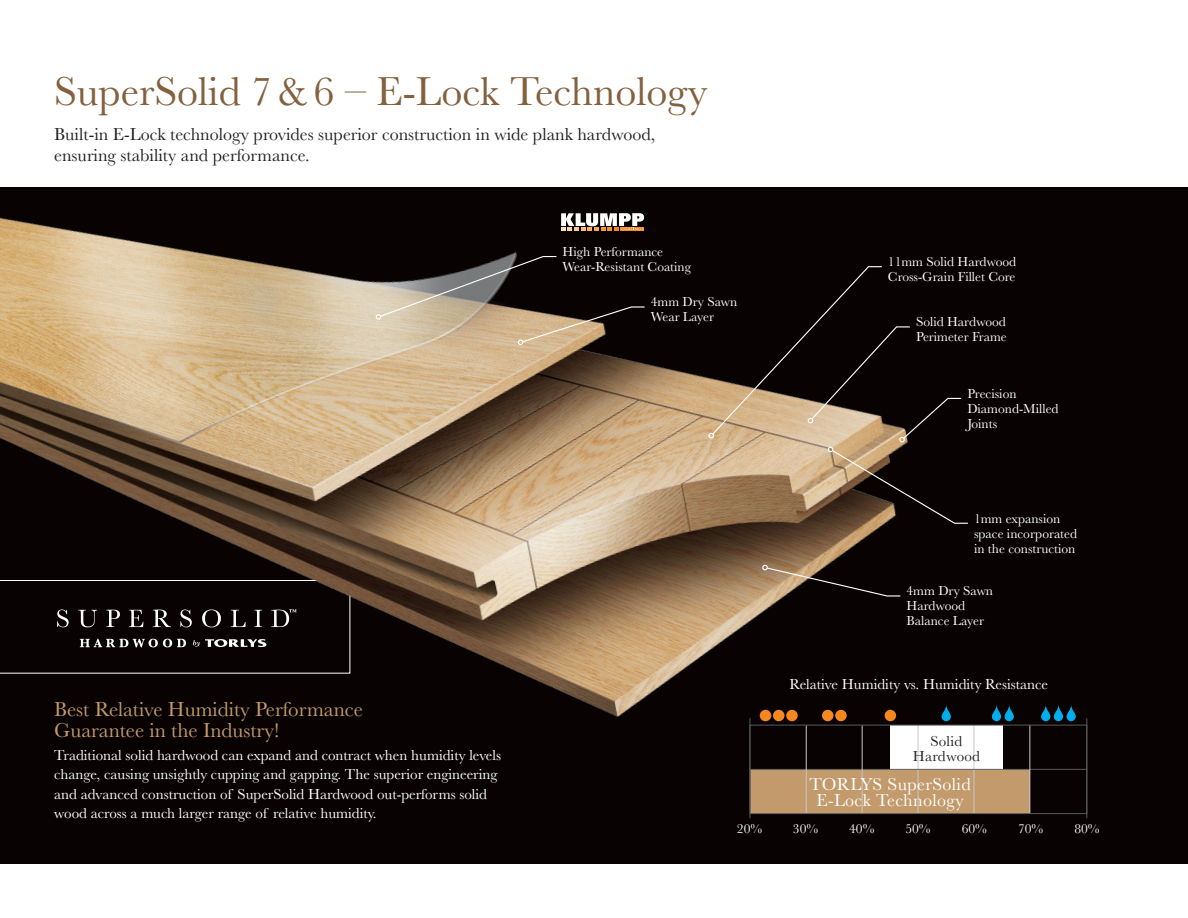
<style>
.page{position:relative;width:1188px;height:918px;background:#fff}
.page>*{position:absolute;margin:0;border:0;box-sizing:border-box;transform-origin:0 0}
.t1{font:42px "Baskerville";color:#83613f}
.t2{font:21px/21px "Baskerville";color:#c39a6b}
.t3{font:18px/21px "Baskerville";color:#231f20}
.t4{font:18px "Baskerville";letter-spacing:.02em;color:#fff}
.t5{font:15px/19.5px "Baskerville";color:#fff}
.t6{font:15px "Baskerville";letter-spacing:.02em;color:#231f20}
.t7{font:13.5px/15px "Baskerville";color:#fff}
</style>
<div class="page">
<div style="left:0;top:187px;width:1188px;height:677px;background:#080302"></div>
<img style="left:0;top:216px;width:897px;height:503px">
<svg style="left:376px;top:255px;width:270px;height:90px"></svg>
<svg style="left:708px;top:266px;width:260px;height:258px"></svg>
<svg style="left:762px;top:565px;width:139px;height:32px"></svg>
<div style="left:750px;top:769px;width:280px;height:45px;background:#c39a6b"></div>
<div style="left:890px;top:725px;width:113px;height:44px;background:#fff"></div>
<hr style="left:974px;top:725px;width:1px;height:89px;background:#c7c8ca">
<hr style="left:918px;top:725px;width:1px;height:89px;background:#c7c8ca">
<svg style="left:1041px;top:704px;width:9px;height:17px"></svg>
<svg style="left:1054px;top:704px;width:9px;height:17px"></svg>
<svg style="left:992px;top:704px;width:9px;height:17px"></svg>
<svg style="left:942px;top:704px;width:9px;height:17px"></svg>
<svg style="left:1066px;top:704px;width:10px;height:17px"></svg>
<svg style="left:1005px;top:704px;width:9px;height:17px"></svg>
<div style="left:773px;top:710px;width:11px;height:11px;background:#f5871f;border-radius:50%"></div>
<div style="left:835px;top:710px;width:12px;height:11px;background:#f5871f;border-radius:50%"></div>
<div style="left:885px;top:710px;width:11px;height:11px;background:#f5871f;border-radius:50%"></div>
<div style="left:760px;top:710px;width:11px;height:11px;background:#f5871f;border-radius:50%"></div>
<div style="left:822px;top:710px;width:11px;height:11px;background:#f5871f;border-radius:50%"></div>
<div style="left:786px;top:710px;width:12px;height:11px;background:#f5871f;border-radius:50%"></div>
<hr style="left:750px;top:769px;width:337px;height:1px;background:#57585a">
<hr style="left:806px;top:725px;width:1px;height:89px;background:#c7c8ca">
<hr style="left:1030px;top:725px;width:1px;height:89px;background:#c7c8ca">
<hr style="left:862px;top:725px;width:1px;height:89px;background:#c7c8ca">
<div style="left:750px;top:725px;width:337px;height:89px;border:1px solid #57585a"></div>
<hr style="left:1086px;top:718px;width:1px;height:100px;background:#57585a">
<hr style="left:750px;top:718px;width:1px;height:100px;background:#57585a">
<svg style="left:561px;top:213px;width:83px;height:18px"></svg>
<svg style="left:0;top:580px;width:350px;height:94px"></svg>
<p class="t1" style="left:54px;top:65px;width:655px">SuperSolid 7 &amp; 6 – E-Lock Technology</p>
<p class="t3" style="left:54px;top:124px;width:603px">Built-in E-Lock technology provides superior construction in wide plank hardwood, ensuring stability and performance.</p>
<p class="t7" style="left:563px;top:244px;width:130px">High Performance<br>Wear-Resistant Coating</p>
<p class="t7" style="left:888px;top:254px;width:130px">11mm Solid Hardwood<br>Cross-Grain Fillet Core</p>
<p class="t7" style="left:916px;top:315px;width:92px">Solid Hardwood<br>Perimeter Frame</p>
<p class="t7" style="left:651px;top:295px;width:88px">4mm Dry Sawn<br>Wear Layer</p>
<p class="t7" style="left:967px;top:386px;width:93px">Precision<br>Diamond-Milled<br>Joints</p>
<p class="t7" style="left:974px;top:511px;width:105px">1mm expansion space incorporated in the construction</p>
<p class="t7" style="left:907px;top:584px;width:88px">4mm Dry Sawn<br>Hardwood<br>Balance Layer</p>
<p class="t2" style="left:54px;top:699px;width:310px">Best Relative Humidity Performance<br>Guarantee in the Industry!</p>
<p class="t5" style="left:54px;top:746px;width:448px">Traditional solid hardwood can expand and contract when humidity levels change, causing unsightly cupping and gapping. The superior engineering and advanced construction of SuperSolid Hardwood out-performs solid wood across a much larger range of relative humidity.</p>
<p class="t5" style="left:790px;top:675px;width:260px">Relative Humidity vs. Humidity Resistance</p>
<p class="t6" style="left:930px;top:731px;width:33px">Solid</p>
<p class="t6" style="left:913px;top:746px;width:69px">Hardwood</p>
<p class="t4" style="left:810px;top:772px;width:163px">TORLYS SuperSolid</p>
<p class="t4" style="left:816px;top:789px;width:149px">E-Lock Technology</p>
<p class="t7" style="left:737px;top:821px;width:27px">20%</p>
<p class="t7" style="left:793px;top:821px;width:27px">30%</p>
<p class="t7" style="left:849px;top:821px;width:27px">40%</p>
<p class="t7" style="left:905px;top:821px;width:27px">50%</p>
<p class="t7" style="left:962px;top:821px;width:27px">60%</p>
<p class="t7" style="left:1018px;top:821px;width:27px">70%</p>
<p class="t7" style="left:1074px;top:821px;width:27px">80%</p>
</div>
